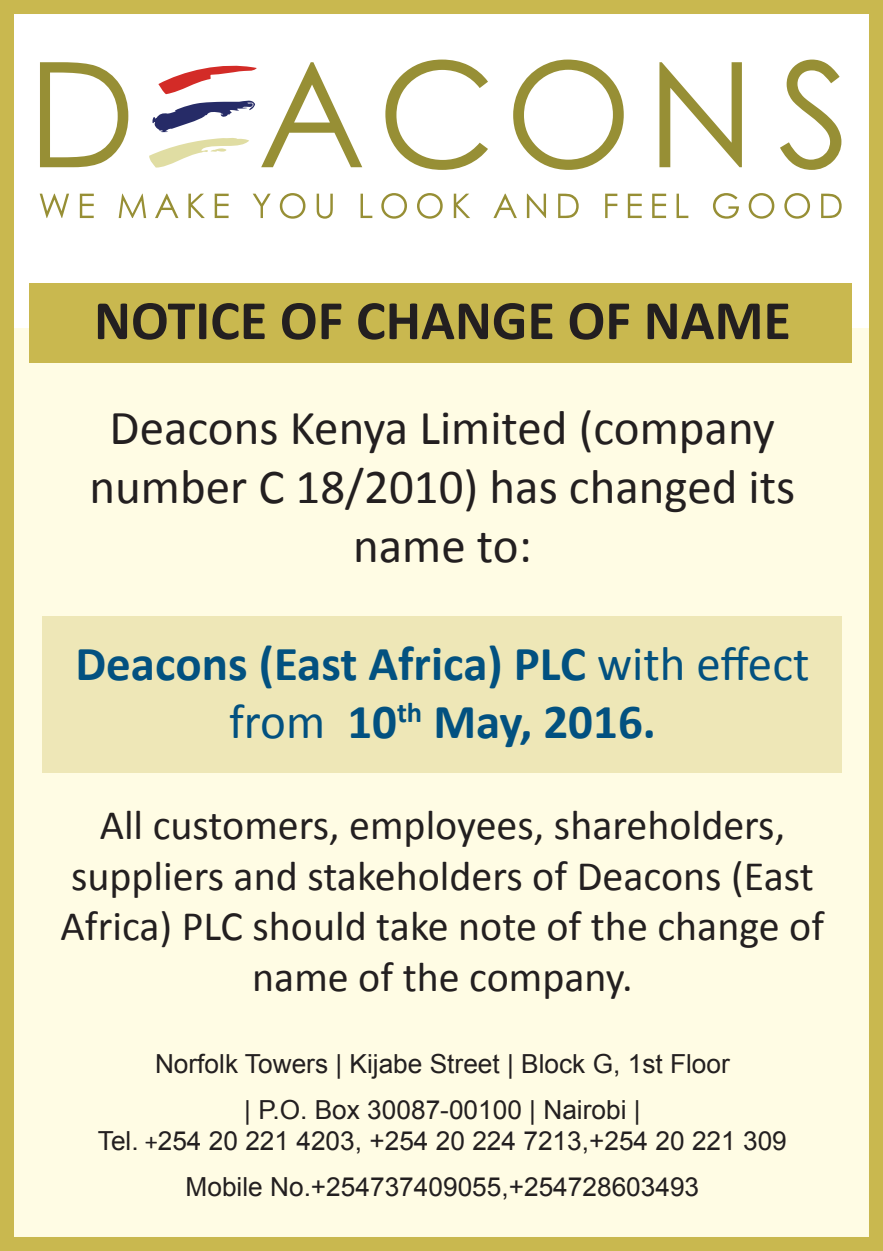
<style>
.page{position:relative;width:883px;height:1251px;background:#fff}
.page>*{position:absolute;margin:0;border:0;box-sizing:border-box;transform-origin:0 0}
.t1{font:700 56px "Calibri";color:#231f20}
.t2{font:49px/58.8px "Calibri";color:#231f20;text-align:center}
.t3{font:700 49px/58.8px "Calibri";color:#025180;text-align:center}
.t4{font:42px/50.4px "Calibri";color:#231f20;text-align:center}
.t5{font:26.25px/46.2px "Arial";color:#231f20;text-align:center}
.s1{font-weight:400}
.s2{font-family:"Calibri"}
</style>
<div class="page">
<div style="left:0;top:328px;width:883px;height:922px;background:#fffce4"></div>
<div style="left:30px;top:283px;width:822px;height:80px;background:#c9b84f"></div>
<svg style="left:40px;top:62px;width:88px;height:105px"></svg>
<svg style="left:149px;top:62px;width:213px;height:105px"></svg>
<svg style="left:385px;top:60px;width:103px;height:110px"></svg>
<svg style="left:513px;top:60px;width:111px;height:110px"></svg>
<svg style="left:659px;top:62px;width:83px;height:105px"></svg>
<svg style="left:780px;top:60px;width:61px;height:110px"></svg>
<svg style="left:40px;top:194px;width:29px;height:24px"></svg>
<svg style="left:80px;top:194px;width:14px;height:24px"></svg>
<svg style="left:119px;top:194px;width:27px;height:24px"></svg>
<svg style="left:155px;top:194px;width:23px;height:24px"></svg>
<svg style="left:188px;top:194px;width:17px;height:24px"></svg>
<svg style="left:215px;top:194px;width:14px;height:24px"></svg>
<svg style="left:253px;top:194px;width:18px;height:24px"></svg>
<svg style="left:280px;top:193px;width:25px;height:26px"></svg>
<svg style="left:317px;top:194px;width:16px;height:25px"></svg>
<svg style="left:361px;top:194px;width:11px;height:24px"></svg>
<svg style="left:381px;top:193px;width:26px;height:26px"></svg>
<svg style="left:417px;top:193px;width:26px;height:26px"></svg>
<svg style="left:454px;top:194px;width:16px;height:24px"></svg>
<svg style="left:493px;top:194px;width:24px;height:24px"></svg>
<svg style="left:527px;top:194px;width:19px;height:24px"></svg>
<svg style="left:558px;top:194px;width:21px;height:24px"></svg>
<svg style="left:605px;top:194px;width:12px;height:24px"></svg>
<svg style="left:628px;top:194px;width:14px;height:24px"></svg>
<svg style="left:652px;top:194px;width:14px;height:24px"></svg>
<svg style="left:677px;top:194px;width:11px;height:24px"></svg>
<svg style="left:713px;top:193px;width:26px;height:26px"></svg>
<svg style="left:749px;top:193px;width:25px;height:26px"></svg>
<svg style="left:784px;top:193px;width:26px;height:26px"></svg>
<svg style="left:821px;top:194px;width:21px;height:24px"></svg>
<div style="left:43px;top:616px;width:799px;height:157px;background:#eee7b7"></div>
<div style="left:0;top:0;width:883px;height:1250px;border:14px solid #c9b84f"></div>
<h1 class="t1" style="left:94px;top:284px;width:698px">NOTICE OF CHANGE OF NAME</h1>
<h2 class="t2" style="left:90px;top:398px;width:707px">Deacons Kenya Limited (company number C 18/2010) has changed its name to:</h2>
<h2 class="t3" style="left:75px;top:633px;width:736px">Deacons (East Africa) PLC <span class="s1">with effect from</span> 10<sup>th</sup> May, 2016.</h2>
<h3 class="t4" style="left:61px;top:800px;width:765px">All customers, employees, shareholders, suppliers and stakeholders of Deacons (East Africa) PLC should take note of the change of name of the company.</h3>
<p class="t5" style="left:155px;top:1040px;width:576px">Norfolk Towers | Kijabe Street | Block G, 1st Floor | P.O. Box 30087-00100 | Nairobi |</p>
<p class="t5" style="left:98px;top:1117px;width:690px">Tel. <span class="s2">+</span>254 20 221 4203, +254 20 224 7213,+254 20 221 309<br>Mobile No.+254737409055,+254728603493</p>
</div>
